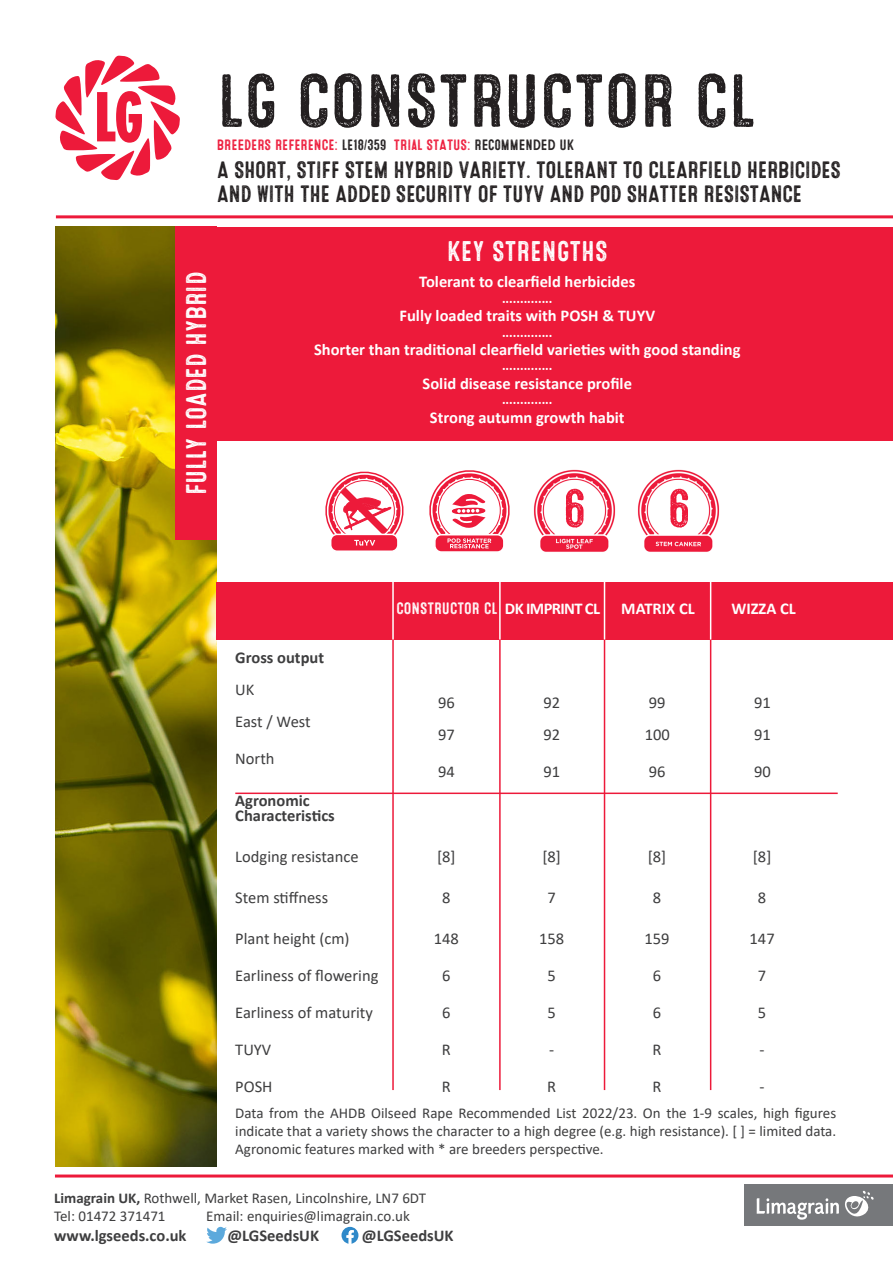
<style>
.page{position:relative;width:893px;height:1263px;background:#fff}
.page>*{position:absolute;margin:0;border:0;box-sizing:border-box;transform-origin:0 0}
.t1{font:75px "Microbrew Three";color:#231f20}
.t2{font:53.7px "Microbrew Three";color:#ed1a3a}
.t3{font:28.5px "Microbrew Three";color:#fff}
.t4{font:23.7px/24px "Microbrew Three";letter-spacing:-.02em;color:#231f20}
.t5{font:700 16.5px "Calibri";color:#fff}
.t6{font:16.5px "Calibri";color:#3e3e3f}
.t7{font:700 16.5px/15px "Calibri";color:#3e3e3f}
.t8{font:16.5px "Microbrew Three";color:#fff}
.t9{font:700 16.5px "Calibri";letter-spacing:-.04em;color:#fff}
.t10{font:15px/18px "Calibri";color:#3e3e3f}
.t11{font:15px "Microbrew Three";color:#ed1a3a}
.t12{font:700 13.5px "Calibri";color:#fff}
.s1{color:#231f20}
.s2{font-weight:700}
</style>
<div class="page">
<svg style="left:55px;top:55px;width:125px;height:126px"></svg>
<div style="left:744px;top:1184px;width:149px;height:41px;background:#76787b"></div>
<svg style="left:757px;top:1191px;width:117px;height:29px"></svg>
<hr style="left:55px;top:1174px;width:838px;height:3px;background:#ed1a3a">
<svg style="left:206px;top:1227px;width:21px;height:16px"></svg>
<hr style="left:56px;top:215px;width:837px;height:3px;background:#ed1a3a">
<svg style="left:341px;top:1227px;width:17px;height:17px"></svg>
<img style="left:56px;top:227px;width:161px;height:939px">
<div style="left:176px;top:227px;width:717px;height:214px;background:#ed1a3a"></div>
<div style="left:176px;top:227px;width:41px;height:313px;background:#ed1a3a"></div>
<div style="left:217px;top:582px;width:676px;height:57px;background:#ed1a3a"></div>
<hr style="left:392px;top:639px;width:2px;height:451px;background:#ed1a3a">
<hr style="left:499px;top:639px;width:2px;height:451px;background:#ed1a3a">
<hr style="left:710px;top:639px;width:1px;height:451px;background:#ed1a3a">
<hr style="left:392px;top:582px;width:2px;height:57px;background:#fff">
<hr style="left:499px;top:582px;width:2px;height:57px;background:#fff">
<hr style="left:710px;top:582px;width:1px;height:57px;background:#fff">
<hr style="left:235px;top:792px;width:603px;height:2px;background:#ed1a3a">
<hr style="left:604px;top:639px;width:1px;height:451px;background:#ed1a3a">
<hr style="left:604px;top:582px;width:1px;height:57px;background:#fff">
<svg style="left:325px;top:471px;width:79px;height:80px"></svg>
<img style="left:533px;top:469px;width:83px;height:83px">
<svg style="left:429px;top:470px;width:81px;height:82px"></svg>
<img style="left:637px;top:469px;width:83px;height:83px">
<p class="t3" style="left:180px;top:495px;width:225px;rotate:-90deg">FULLY LOADED HYBRID</p>
<p class="t1" style="left:217px;top:58px;width:540px">LG CONSTRUCTOR CL</p>
<p class="t11" style="left:217px;top:136px;width:359px">BREEDERS REFERENCE: <span class="s1">LE18/359</span> TRIAL STATUS: <span class="s1">RECOMMENDED UK</span></p>
<p class="t4" style="left:217px;top:158px;width:626px">A SHORT, STIFF STEM HYBRID VARIETY. TOLERANT TO CLEARFIELD HERBICIDES<br>AND WITH THE ADDED SECURITY OF TUYV AND POD SHATTER RESISTANCE</p>
<p class="t3" style="left:447px;top:235px;width:162px">KEY STRENGTHS</p>
<p class="t5" style="left:419px;top:270px;width:217px">Tolerant to clearfield herbicides</p>
<p class="t12" style="left:502px;top:289px;width:52px">..............</p>
<p class="t5" style="left:399px;top:304px;width:257px">Fully loaded traits with POSH &amp; TUYV</p>
<p class="t12" style="left:502px;top:322px;width:52px">..............</p>
<p class="t5" style="left:314px;top:338px;width:428px">Shorter than traditional clearfield varieties with good standing</p>
<p class="t12" style="left:502px;top:356px;width:52px">..............</p>
<p class="t5" style="left:423px;top:372px;width:211px">Solid disease resistance profile</p>
<p class="t12" style="left:502px;top:390px;width:52px">..............</p>
<p class="t5" style="left:430px;top:405px;width:196px">Strong autumn growth habit</p>
<p class="t2" style="left:563px;top:478px;width:25px">6</p>
<p class="t2" style="left:667px;top:478px;width:25px">6</p>
<p class="t7" style="left:235px;top:650px;width:90px">Gross output</p>
<p class="t6" style="left:235px;top:678px;width:21px">UK</p>
<p class="t6" style="left:235px;top:710px;width:77px">East / West</p>
<p class="t6" style="left:235px;top:747px;width:41px">North</p>
<p class="t7" style="left:235px;top:793px;width:101px">Agronomic<br>Characteristics</p>
<p class="t6" style="left:235px;top:845px;width:125px">Lodging resistance</p>
<p class="t6" style="left:235px;top:886px;width:94px">Stem stiffness</p>
<p class="t6" style="left:235px;top:927px;width:116px">Plant height (cm)</p>
<p class="t6" style="left:235px;top:964px;width:145px">Earliness of flowering</p>
<p class="t6" style="left:235px;top:1001px;width:139px">Earliness of maturity</p>
<p class="t6" style="left:235px;top:1038px;width:38px">TUYV</p>
<p class="t6" style="left:235px;top:1074px;width:39px">POSH</p>
<p class="t8" style="left:396px;top:599px;width:102px">CONSTRUCTOR CL</p>
<p class="t9" style="left:505px;top:597px;width:97px">DK IMPRINT CL</p>
<p class="t5" style="left:621px;top:597px;width:75px">MATRIX CL</p>
<p class="t5" style="left:731px;top:597px;width:66px">WIZZA CL</p>
<p class="t6" style="left:438px;top:691px;width:18px">96</p>
<p class="t6" style="left:438px;top:723px;width:18px">97</p>
<p class="t6" style="left:438px;top:760px;width:18px">94</p>
<p class="t6" style="left:437px;top:845px;width:20px">[8]</p>
<p class="t6" style="left:442px;top:886px;width:10px">8</p>
<p class="t6" style="left:434px;top:927px;width:27px">148</p>
<p class="t6" style="left:442px;top:964px;width:10px">6</p>
<p class="t6" style="left:442px;top:1001px;width:10px">6</p>
<p class="t6" style="left:442px;top:1038px;width:10px">R</p>
<p class="t6" style="left:442px;top:1074px;width:10px">R</p>
<p class="t6" style="left:543px;top:691px;width:18px">92</p>
<p class="t6" style="left:543px;top:723px;width:18px">92</p>
<p class="t6" style="left:543px;top:760px;width:18px">91</p>
<p class="t6" style="left:542px;top:845px;width:20px">[8]</p>
<p class="t6" style="left:547px;top:886px;width:10px">7</p>
<p class="t6" style="left:539px;top:927px;width:27px">158</p>
<p class="t6" style="left:547px;top:964px;width:10px">5</p>
<p class="t6" style="left:547px;top:1001px;width:10px">5</p>
<p class="t6" style="left:549px;top:1038px;width:7px">-</p>
<p class="t6" style="left:547px;top:1074px;width:10px">R</p>
<p class="t6" style="left:649px;top:691px;width:18px">99</p>
<p class="t6" style="left:645px;top:723px;width:27px">100</p>
<p class="t6" style="left:649px;top:760px;width:18px">96</p>
<p class="t6" style="left:648px;top:845px;width:20px">[8]</p>
<p class="t6" style="left:653px;top:886px;width:10px">8</p>
<p class="t6" style="left:644px;top:927px;width:27px">159</p>
<p class="t6" style="left:653px;top:964px;width:10px">6</p>
<p class="t6" style="left:653px;top:1001px;width:10px">6</p>
<p class="t6" style="left:652px;top:1038px;width:10px">R</p>
<p class="t6" style="left:652px;top:1074px;width:10px">R</p>
<p class="t6" style="left:754px;top:691px;width:18px">91</p>
<p class="t6" style="left:754px;top:723px;width:18px">91</p>
<p class="t6" style="left:754px;top:760px;width:18px">90</p>
<p class="t6" style="left:753px;top:845px;width:20px">[8]</p>
<p class="t6" style="left:758px;top:886px;width:10px">8</p>
<p class="t6" style="left:750px;top:927px;width:27px">147</p>
<p class="t6" style="left:758px;top:964px;width:10px">7</p>
<p class="t6" style="left:758px;top:1001px;width:10px">5</p>
<p class="t6" style="left:760px;top:1038px;width:7px">-</p>
<p class="t6" style="left:760px;top:1074px;width:7px">-</p>
<p class="t10" style="left:235px;top:1103px;width:602px;text-align:justify">Data from the AHDB Oilseed Rape Recommended List 2022/23. On the 1-9 scales, high figures indicate that a variety shows the character to a high degree (e.g. high resistance). [ ] = limited data.<br>Agronomic features marked with * are breeders perspective.</p>
<p class="t10" style="left:54px;top:1188px;width:374px"><span class="s2">Limagrain UK,</span> Rothwell, Market Rasen, Lincolnshire, LN7 6DT<br>Tel: 01472 371471</p>
<p class="t10" style="left:206px;top:1206px;width:205px">Email: enquiries@limagrain.co.uk</p>
<p class="t7" style="left:54px;top:1227px;width:134px">www.lgseeds.co.uk</p>
<p class="t7" style="left:227px;top:1227px;width:93px">@LGSeedsUK</p>
<p class="t7" style="left:362px;top:1228px;width:93px">@LGSeedsUK</p>
</div>
